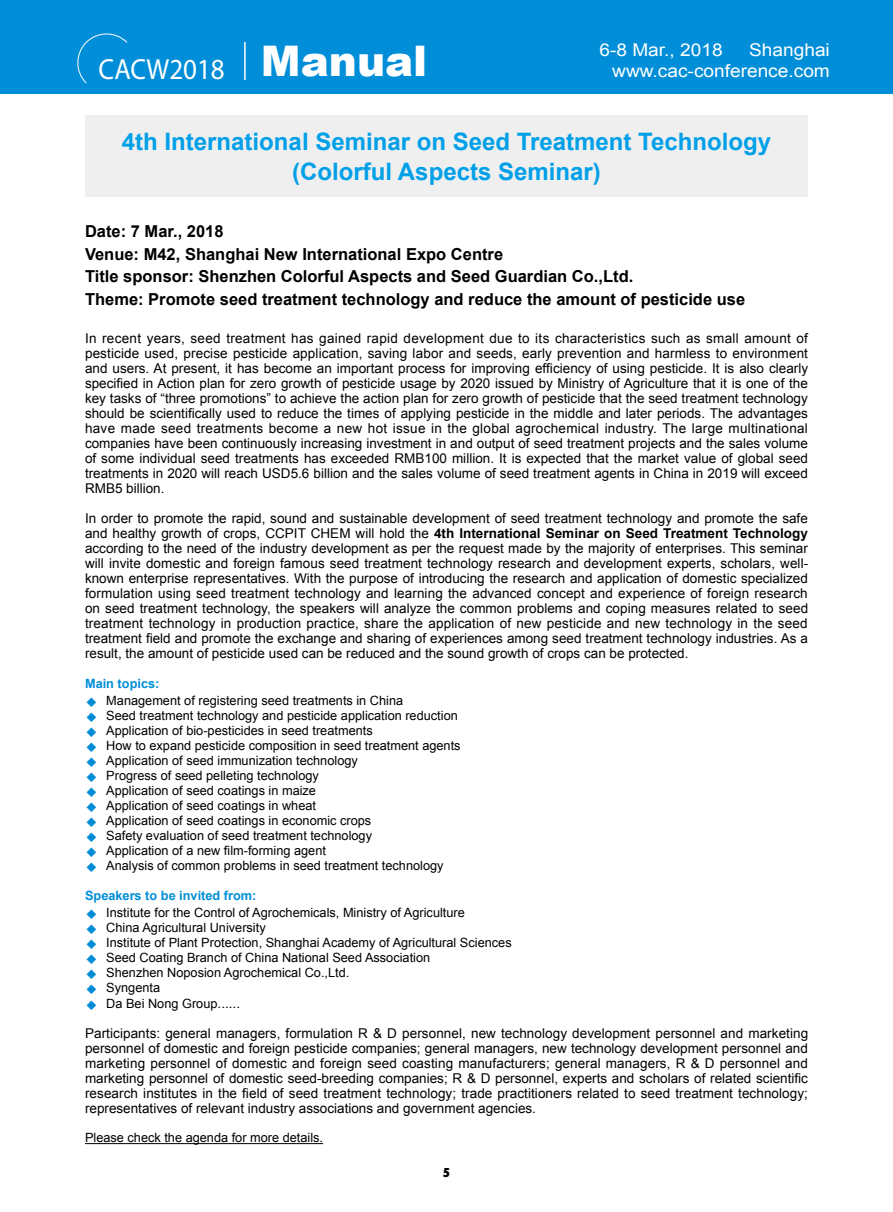
<style>
.page{position:relative;width:893px;height:1212px;background:#fff}
.page>*{position:absolute;margin:0;border:0;box-sizing:border-box;transform-origin:0 0}
.t1{font:29.1px "Myriad Pro";color:#fff;scale:.93 1}
.t2{font:700 24px/30px "Arial";color:#00a0e9;text-align:center}
.t3{font:17.55px/21.3px "Arial";color:#fff;text-align:right;scale:1.08 1}
.t4{font:700 16.5px/22.5px "Arial";color:#000}
.t5{font:13.5px/15px "Arial";color:#000;text-align:justify}
.t6{font:12.75px "Arial";color:#000}
.t7{font:700 12.75px "Arial";color:#008ed8}
.t8{font:800 condensed 12px "Futura LT";color:#000}
.s1{font-family:"Arial";font-weight:900;font-size:42.15px}
.s2{font-weight:700}
.s3{font-family:"FZZDXJW GB1 0";color:#008cd6}
.s4{font-size:13.5px}
</style>
<div class="page">
<div style="left:0;top:0;width:893px;height:94px;background:#008ed8"></div>
<svg style="left:77px;top:33px;width:51px;height:51px"></svg>
<hr style="left:244px;top:42px;width:2px;height:38px;background:#fff">
<hr style="left:85px;top:1143px;width:238px;height:1px;background:#000">
<div style="left:85px;top:116px;width:723px;height:81px;background:#efefef"></div>
<p class="t3" style="left:612px;top:39px;width:203px">Shanghai www.cac-conference.com</p>
<h1 class="t1" style="left:99px;top:52px;width:355px">CACW2018 <span class="s1">Manual</span></h1>
<p class="t3" style="left:599px;top:39px;width:116px">6-8 Mar., 2018</p>
<h2 class="t2" style="left:122px;top:127px;width:651px">4th International Seminar on Seed Treatment Technology (Colorful Aspects Seminar)</h2>
<p class="t4" style="left:85px;top:220px;width:662px">Date: 7 Mar., 2018<br>Venue: M42, Shanghai New International Expo Centre<br>Title sponsor: Shenzhen Colorful Aspects and Seed Guardian Co.,Ltd.<br>Theme: Promote seed treatment technology and reduce the amount of pesticide use</p>
<p class="t5" style="left:85px;top:331px;width:725px">In recent years, seed treatment has gained rapid development due to its characteristics such as small amount of pesticide used, precise pesticide application, saving labor and seeds, early prevention and harmless to environment and users. At present, it has become an important process for improving efficiency of using pesticide. It is also clearly specified in Action plan for zero growth of pesticide usage by 2020 issued by Ministry of Agriculture that it is one of the key tasks of “three promotions” to achieve the action plan for zero growth of pesticide that the seed treatment technology should be scientifically used to reduce the times of applying pesticide in the middle and later periods. The advantages have made seed treatments become a new hot issue in the global agrochemical industry. The large multinational companies have been continuously increasing investment in and output of seed treatment projects and the sales volume of some individual seed treatments has exceeded RMB100 million. It is expected that the market value of global seed treatments in 2020 will reach USD5.6 billion and the sales volume of seed treatment agents in China in 2019 will exceed RMB5 billion.</p>
<p class="t5" style="left:85px;top:511px;width:725px">In order to promote the rapid, sound and sustainable development of seed treatment technology and promote the safe and healthy growth of crops, CCPIT CHEM will hold the <span class="s2">4th International Seminar on Seed Treatment Technology </span>according to the need of the industry development as per the request made by the majority of enterprises. This seminar will invite domestic and foreign famous seed treatment technology research and development experts, scholars, well&shy;known enterprise representatives. With the purpose of introducing the research and application of domestic specialized formulation using seed treatment technology and learning the advanced concept and experience of foreign research on seed treatment technology, the speakers will analyze the common problems and coping measures related to seed treatment technology in production practice, share the application of new pesticide and new technology in the seed treatment field and promote the exchange and sharing of experiences among seed treatment technology industries. As a result, the amount of pesticide used can be reduced and the sound growth of crops can be protected.</p>
<p class="t7" style="left:85px;top:675px;width:76px">Main topics:</p>
<p class="t6" style="left:85px;top:692px;width:320px"><span class="s3">◆</span> Management of registering seed treatments in China</p>
<p class="t6" style="left:85px;top:707px;width:374px"><span class="s3">◆</span> Seed treatment technology and pesticide application reduction</p>
<p class="t6" style="left:85px;top:722px;width:289px"><span class="s3">◆</span> Application of bio-pesticides in seed treatments</p>
<p class="t6" style="left:85px;top:737px;width:377px"><span class="s3">◆</span> How to expand pesticide composition in seed treatment agents</p>
<p class="t6" style="left:85px;top:752px;width:274px"><span class="s3">◆</span> Application of seed immunization technology</p>
<p class="t6" style="left:85px;top:767px;width:235px"><span class="s3">◆</span> Progress of seed pelleting technology</p>
<p class="t6" style="left:85px;top:782px;width:233px"><span class="s3">◆</span> Application of seed coatings in maize</p>
<p class="t6" style="left:85px;top:797px;width:233px"><span class="s3">◆</span> Application of seed coatings in wheat</p>
<p class="t6" style="left:85px;top:812px;width:288px"><span class="s3">◆</span> Application of seed coatings in economic crops</p>
<p class="t6" style="left:85px;top:827px;width:289px"><span class="s3">◆</span> Safety evaluation of seed treatment technology</p>
<p class="t6" style="left:85px;top:842px;width:242px"><span class="s3">◆</span> Application of a new film-forming agent</p>
<p class="t6" style="left:85px;top:857px;width:360px"><span class="s3">◆</span> Analysis of common problems in seed treatment technology</p>
<p class="t7" style="left:85px;top:887px;width:173px">Speakers to be invited from:</p>
<p class="t6" style="left:85px;top:904px;width:381px"><span class="s3">◆</span> Institute for the Control of Agrochemicals, Ministry of Agriculture</p>
<p class="t6" style="left:85px;top:919px;width:182px"><span class="s3">◆</span> China Agricultural University</p>
<p class="t6" style="left:85px;top:934px;width:428px"><span class="s3">◆</span> Institute of Plant Protection, Shanghai Academy of Agricultural Sciences</p>
<p class="t6" style="left:85px;top:949px;width:347px"><span class="s3">◆</span> Seed Coating Branch of China National Seed Association</p>
<p class="t6" style="left:85px;top:964px;width:266px"><span class="s3">◆</span> Shenzhen Noposion Agrochemical Co.,Ltd.</p>
<p class="t6" style="left:85px;top:979px;width:77px"><span class="s3">◆</span> Syngenta</p>
<p class="t6" style="left:85px;top:995px;width:157px"><span class="s3">◆</span> Da Bei Nong Group<span class="s4">......</span></p>
<p class="t5" style="left:85px;top:1026px;width:725px">Participants: general managers, formulation R &amp; D personnel, new technology development personnel and marketing personnel of domestic and foreign pesticide companies; general managers, new technology development personnel and marketing personnel of domestic and foreign seed coasting manufacturers; general managers, R &amp; D personnel and marketing personnel of domestic seed-breeding companies; R &amp; D personnel, experts and scholars of related scientific research institutes in the field of seed treatment technology; trade practitioners related to seed treatment technology; representatives of relevant industry associations and government agencies.</p>
<p class="t6" style="left:85px;top:1129px;width:240px">Please check the agenda for more details.</p>
<p class="t8" style="left:443px;top:1164px;width:9px">5</p>
</div>
